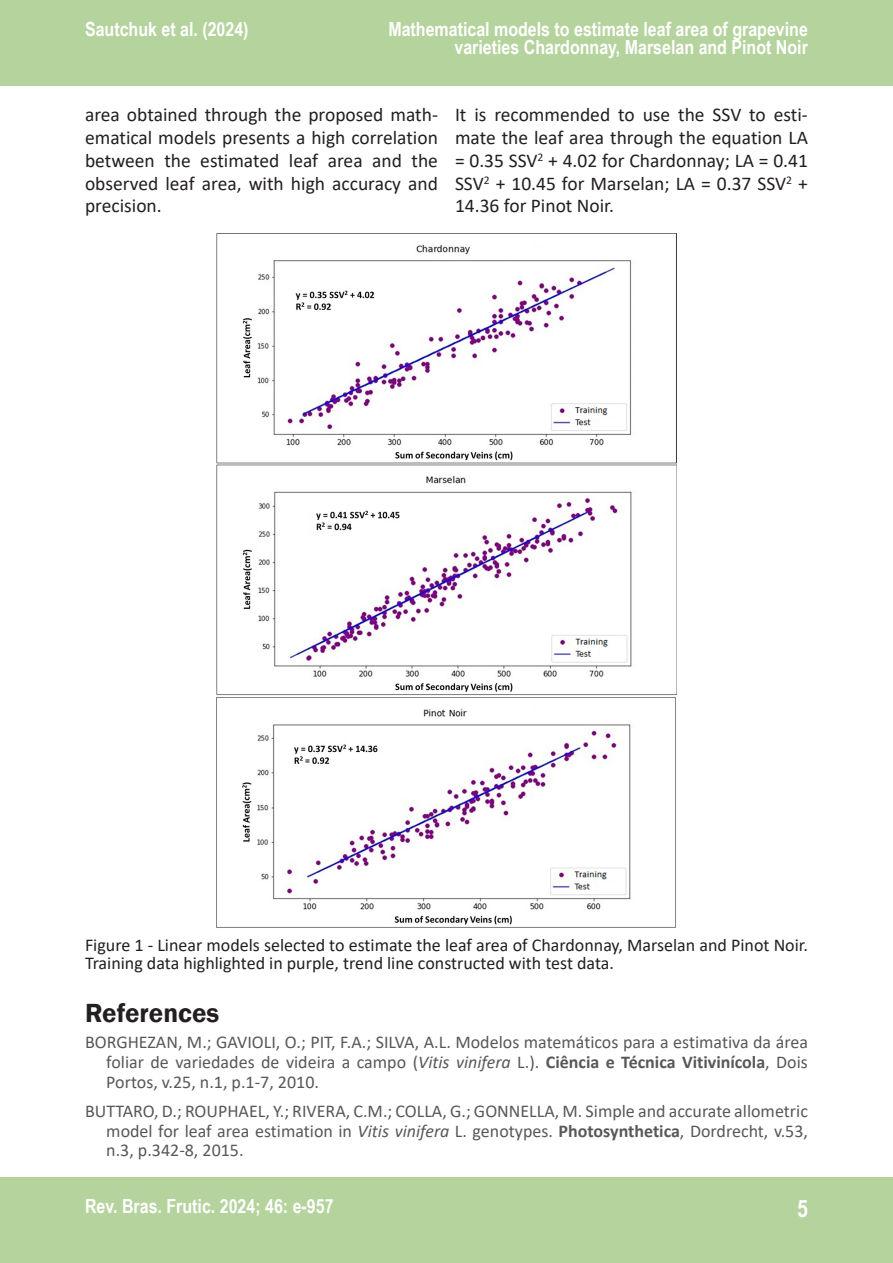
<style>
.page{position:relative;width:893px;height:1263px;background:#fff}
.page>*{position:absolute;margin:0;border:0;box-sizing:border-box;transform-origin:0 0}
.Título_1{font:600 27px "Franklin Gothic";color:#231f20}
.t1{font:700 24px "Arial Narrow";color:#fff}
.Corpo_de_texto{font:19.5px/23px "Calibri";color:#231f20;text-align:justify}
.t2{font:700 19.5px/18px "Arial Narrow";color:#fff;text-align:right}
.Referências{font:18px/20px "Calibri";color:#57585a;text-align:justify}
.Título_Figuras{font:18px/18.5px "Calibri";color:#231f20}
.s1{font-style:italic}
.s2{font-weight:700}
</style>
<div class="page">
<div style="left:0;top:0;width:893px;height:85px;background:#b5d39d"></div>
<div style="left:0;top:1178px;width:893px;height:85px;background:#b5d39d"></div>
<img style="left:216px;top:233px;width:461px;height:695px">
<p class="t2" style="left:85px;top:19px;width:165px">Sautchuk et al. (2024)</p>
<p class="t2" style="left:388px;top:19px;width:421px">Mathematical models to estimate leaf area of grapevine varieties Chardonnay, Marselan and Pinot Noir</p>
<p class="Corpo_de_texto" style="left:85px;top:102px;width:354px">area obtained through the proposed math&shy;ematical models presents a high correlation between the estimated leaf area and the observed leaf area, with high accuracy and precision.</p>
<p class="Corpo_de_texto" style="left:455px;top:102px;width:354px">It is recommended to use the SSV to esti&shy;mate the leaf area through the equation LA = 0.35 SSV<sup>2</sup> + 4.02 for Chardonnay; LA = 0.41<br>SSV<sup>2</sup> + 10.45 for Marselan; LA = 0.37 SSV<sup>2</sup> + 14.36 for Pinot Noir.</p>
<p class="Título_Figuras" style="left:85px;top:935px;width:724px">Figure 1 - Linear models selected to estimate the leaf area of Chardonnay, Marselan and Pinot Noir.<br>Training data highlighted in purple, trend line constructed with test data.</p>
<p class="Título_1" style="left:85px;top:996px;width:136px">References</p>
<p class="Referências" style="left:106px;top:1032px;width:703px;text-indent:-21px">BORGHEZAN, M.; GAVIOLI, O.; PIT, F.A.; SILVA, A.L. Modelos matemáticos para a estimativa da área foliar de variedades de videira a campo (<span class="s1">Vitis vinifera</span> L.). <span class="s2">Ciência e Técnica Vitivinícola</span>, Dois Portos, v.25, n.1, p.1-7, 2010.</p>
<p class="Referências" style="left:106px;top:1100px;width:703px;text-indent:-21px">BUTTARO, D.; ROUPHAEL, Y.; RIVERA, C.M.; COLLA, G.; GONNELLA, M. Simple and accurate allometric model for leaf area estimation in <span class="s1">Vitis vinifera</span> L. genotypes. <span class="s2">Photosynthetica</span>, Dordrecht, v.53, n.3, p.342-8, 2015.</p>
<p class="t2" style="left:85px;top:1196px;width:250px">Rev. Bras. Frutic. 2024; 46: e-957</p>
<h2 class="t1" style="left:797px;top:1190px;width:12px">5</h2>
</div>
